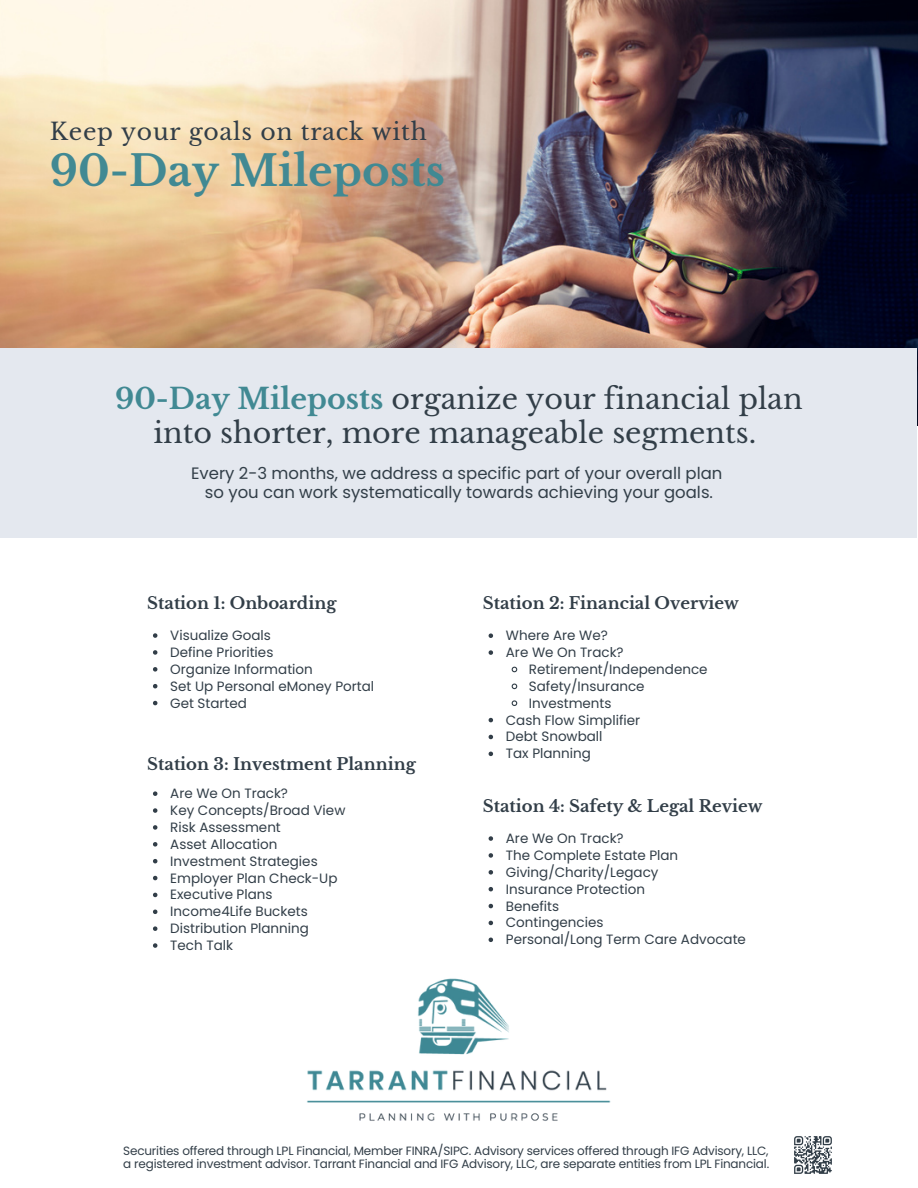
<style>
.page{position:relative;width:918px;height:1188px;background:#fff}
.page>*{position:absolute;margin:0;border:0;box-sizing:border-box;transform-origin:0 0}
.t1{font:700 42px "Libre Baskerville";color:#418993}
.t2{font:28.5px/33.8px "Libre Baskerville";color:#323e48;text-align:center}
.t3{font:23.55px "Libre Baskerville";letter-spacing:.03em;color:#323e48}
.t4{font:16.5px/19.2px "Poppins";color:#323e48;text-align:center}
.t5{font:700 16.5px "Libre Baskerville";color:#323e48}
.t6{font:13.5px/16.8px "Poppins";color:#323e48}
.t7{font:12px/13px "Poppins";letter-spacing:-.015em;color:#323e48}
.s1{font-weight:700;color:#418993}
</style>
<div class="page">
<img style="left:0;top:0;width:918px;height:425px">
<div style="left:0;top:349px;width:917px;height:188px;background:#e4e8ef"></div>
<img style="left:307px;top:978px;width:304px;height:143px">
<img style="left:794px;top:1136px;width:38px;height:38px">
<svg style="left:153px;top:633px;width:4px;height:5px"></svg>
<svg style="left:153px;top:650px;width:4px;height:5px"></svg>
<svg style="left:153px;top:667px;width:4px;height:5px"></svg>
<svg style="left:153px;top:684px;width:4px;height:4px"></svg>
<svg style="left:153px;top:701px;width:4px;height:4px"></svg>
<svg style="left:489px;top:633px;width:4px;height:5px"></svg>
<svg style="left:489px;top:650px;width:4px;height:5px"></svg>
<svg style="left:511px;top:666px;width:7px;height:7px"></svg>
<svg style="left:511px;top:683px;width:7px;height:7px"></svg>
<svg style="left:511px;top:700px;width:7px;height:6px"></svg>
<svg style="left:489px;top:718px;width:4px;height:4px"></svg>
<svg style="left:489px;top:735px;width:4px;height:4px"></svg>
<svg style="left:489px;top:752px;width:4px;height:4px"></svg>
<svg style="left:153px;top:791px;width:4px;height:5px"></svg>
<svg style="left:153px;top:808px;width:4px;height:5px"></svg>
<svg style="left:153px;top:825px;width:4px;height:5px"></svg>
<svg style="left:153px;top:842px;width:4px;height:5px"></svg>
<svg style="left:153px;top:859px;width:4px;height:4px"></svg>
<svg style="left:153px;top:876px;width:4px;height:4px"></svg>
<svg style="left:153px;top:893px;width:4px;height:4px"></svg>
<svg style="left:153px;top:910px;width:4px;height:4px"></svg>
<svg style="left:153px;top:926px;width:4px;height:5px"></svg>
<svg style="left:153px;top:943px;width:4px;height:5px"></svg>
<svg style="left:489px;top:836px;width:4px;height:5px"></svg>
<svg style="left:489px;top:853px;width:4px;height:5px"></svg>
<svg style="left:489px;top:870px;width:4px;height:5px"></svg>
<svg style="left:489px;top:887px;width:4px;height:4px"></svg>
<svg style="left:489px;top:904px;width:4px;height:4px"></svg>
<svg style="left:489px;top:921px;width:4px;height:4px"></svg>
<svg style="left:489px;top:938px;width:4px;height:4px"></svg>
<h3 class="t3" style="left:50px;top:117px;width:379px">Keep your goals on track with</h3>
<h1 class="t1" style="left:50px;top:146px;width:397px">90-Day Mileposts</h1>
<h2 class="t2" style="left:115px;top:382px;width:689px"><span class="s1">90-Day Mileposts</span> organize your financial plan into shorter, more manageable segments.</h2>
<p class="t4" style="left:191px;top:464px;width:533px">Every 2-3 months, we address a specific part of your overall plan so you can work systematically towards achieving your goals.</p>
<p class="t5" style="left:147px;top:593px;width:191px">Station 1: Onboarding</p>
<p class="t6" style="left:170px;top:627px;width:205px">Visualize Goals<br>Define Priorities<br>Organize Information<br>Set Up Personal eMoney Portal<br>Get Started</p>
<p class="t5" style="left:483px;top:593px;width:257px">Station 2: Financial Overview</p>
<p class="t6" style="left:506px;top:627px;width:103px">Where Are We?</p>
<p class="t6" style="left:506px;top:644px;width:119px">Are We On Track?</p>
<p class="t6" style="left:529px;top:661px;width:180px">Retirement/Independence</p>
<p class="t6" style="left:529px;top:678px;width:117px">Safety/Insurance</p>
<p class="t6" style="left:529px;top:695px;width:84px">Investments</p>
<p class="t6" style="left:506px;top:711px;width:136px">Cash Flow Simplifier</p>
<p class="t6" style="left:506px;top:728px;width:98px">Debt Snowball</p>
<p class="t6" style="left:506px;top:745px;width:87px">Tax Planning</p>
<p class="t5" style="left:147px;top:754px;width:270px">Station 3: Investment Planning</p>
<p class="t6" style="left:170px;top:785px;width:177px">Are We On Track?<br>Key Concepts/Broad View<br>Risk Assessment<br>Asset Allocation<br>Investment Strategies<br>Employer Plan Check-Up<br>Executive Plans<br>Income4Life Buckets<br>Distribution Planning<br>Tech Talk</p>
<p class="t5" style="left:483px;top:796px;width:281px">Station 4: Safety &amp; Legal Review</p>
<p class="t6" style="left:506px;top:830px;width:242px">Are We On Track?<br>The Complete Estate Plan<br>Giving/Charity/Legacy<br>Insurance Protection<br>Benefits<br>Contingencies<br>Personal/Long Term Care Advocate</p>
<p class="t7" style="left:123px;top:1145px;width:647px">Securities offered through LPL Financial, Member FINRA/SIPC. Advisory services offered through IFG Advisory, LLC, a registered investment advisor. Tarrant Financial and IFG Advisory, LLC, are separate entities from LPL Financial.</p>
</div>
